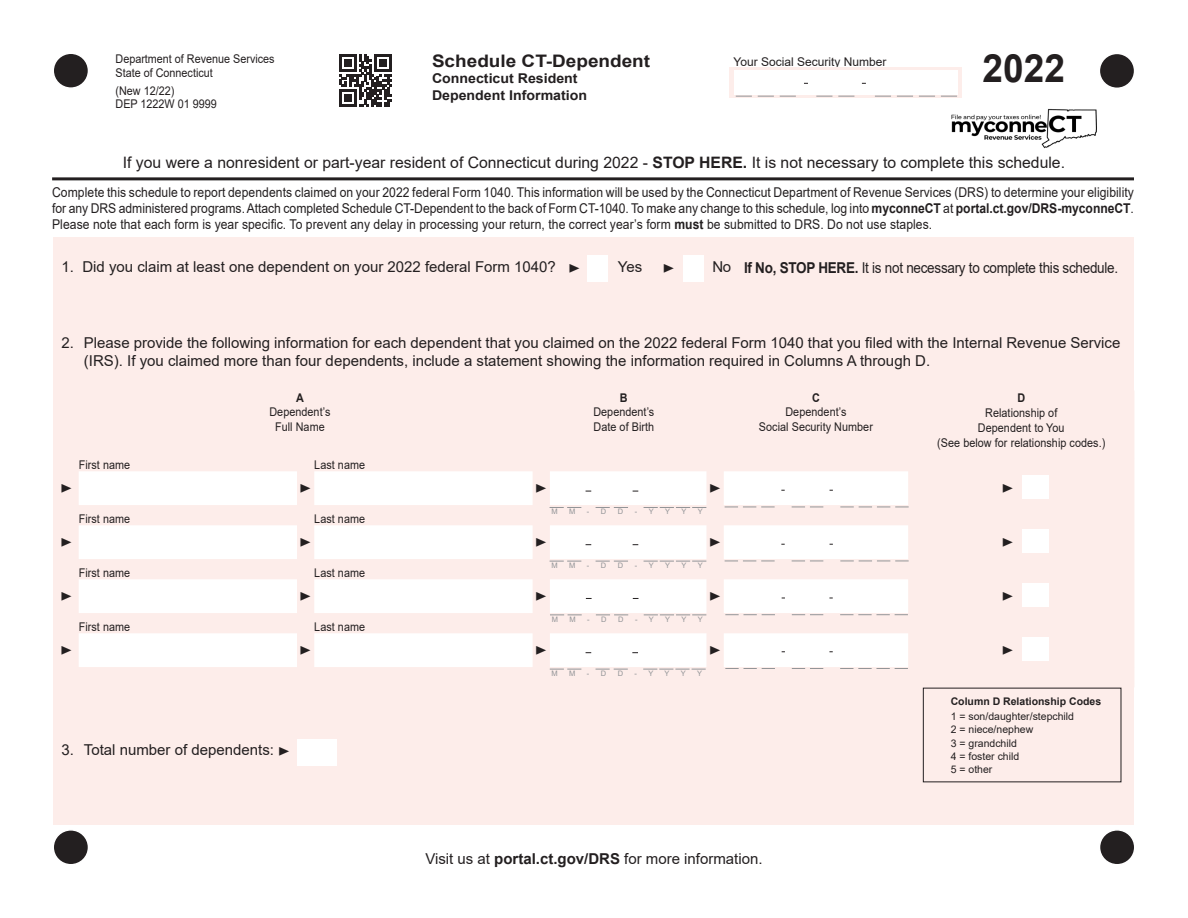
<style>
.page{position:relative;width:1188px;height:918px;background:#fff}
.page>*{position:absolute;margin:0;border:0;box-sizing:border-box;transform-origin:0 0}
.t1{font:700 39px "Arial";color:#231f20;scale:.95 1}
.t2{font:700 17.25px "Arial";color:#231f20;scale:1.1 1}
.t3{font:15.75px "Arial";color:#231f20}
.t4{font:15px/18px "Arial";color:#231f20}
.t5{font:15px "Arial";letter-spacing:-.02em;color:#231f20;scale:.9 1}
.t6{font:13.5px/16.2px "Arial";letter-spacing:.005em;color:#231f20;text-align:justify;scale:.9 1}
.t7{font:700 13.5px/16.5px "Arial";color:#231f20;scale:1.05 1}
.t8{font:12px/14.4px "Arial";letter-spacing:.005em;color:#231f20;scale:.9 1}
.t9{font:12px "Arial";letter-spacing:.005em;color:#231f20}
.t10{font:700 12px "Arial";color:#231f20;scale:.9 1}
.t11{font:10.5px/13.4px "Arial";color:#231f20}
.t12{font:700 10.5px "Arial";color:#231f20}
.t13{font:7.5px "Arial";color:#939598}
.s1{font-weight:700}
</style>
<div class="page">
<img style="left:951px;top:108px;width:146px;height:41px">
<div style="left:53px;top:53px;width:35px;height:35px;background:#231f20;border-radius:50%"></div>
<div style="left:53px;top:53px;width:36px;height:36px;border:2px solid #fff;border-radius:50%"></div>
<div style="left:1099px;top:53px;width:36px;height:35px;background:#231f20;border-radius:50%"></div>
<div style="left:1099px;top:53px;width:36px;height:36px;border:2px solid #fff;border-radius:50%"></div>
<div style="left:53px;top:830px;width:35px;height:35px;background:#231f20;border-radius:50%"></div>
<div style="left:53px;top:829px;width:36px;height:37px;border:2px solid #fff;border-radius:50%"></div>
<div style="left:1100px;top:830px;width:35px;height:35px;background:#231f20;border-radius:50%"></div>
<div style="left:1099px;top:829px;width:36px;height:37px;border:2px solid #fff;border-radius:50%"></div>
<hr style="left:52px;top:177px;width:1082px;height:3px;background:#231f20">
<div style="left:54px;top:238px;width:1080px;height:587px;background:#fdedea"></div>
<svg style="left:339px;top:54px;width:53px;height:53px"></svg>
<svg style="left:730px;top:68px;width:232px;height:30px"></svg>
<div style="left:734px;top:71px;width:223px;height:24px;background:#fff"></div>
<svg style="left:736px;top:96px;width:16px;height:1px"></svg>
<svg style="left:758px;top:96px;width:16px;height:1px"></svg>
<svg style="left:780px;top:96px;width:16px;height:1px"></svg>
<svg style="left:816px;top:96px;width:16px;height:1px"></svg>
<svg style="left:838px;top:96px;width:16px;height:1px"></svg>
<svg style="left:875px;top:96px;width:16px;height:1px"></svg>
<svg style="left:897px;top:96px;width:16px;height:1px"></svg>
<svg style="left:919px;top:96px;width:16px;height:1px"></svg>
<svg style="left:941px;top:96px;width:16px;height:1px"></svg>
<svg style="left:79px;top:471px;width:829px;height:196px;fill:#fff"></svg>
<svg style="left:596px;top:507px;width:32px;height:1px"></svg>
<svg style="left:644px;top:507px;width:62px;height:1px"></svg>
<svg style="left:550px;top:507px;width:31px;height:1px"></svg>
<svg style="left:725px;top:507px;width:50px;height:1px"></svg>
<svg style="left:792px;top:507px;width:31px;height:1px"></svg>
<svg style="left:840px;top:507px;width:69px;height:1px"></svg>
<svg style="left:596px;top:561px;width:32px;height:1px"></svg>
<svg style="left:644px;top:561px;width:62px;height:1px"></svg>
<svg style="left:550px;top:561px;width:31px;height:1px"></svg>
<svg style="left:596px;top:615px;width:32px;height:1px"></svg>
<svg style="left:644px;top:615px;width:62px;height:1px"></svg>
<svg style="left:550px;top:615px;width:32px;height:1px"></svg>
<svg style="left:596px;top:669px;width:32px;height:1px"></svg>
<svg style="left:643px;top:669px;width:63px;height:1px"></svg>
<svg style="left:550px;top:669px;width:31px;height:1px"></svg>
<svg style="left:725px;top:561px;width:50px;height:1px"></svg>
<svg style="left:792px;top:561px;width:31px;height:1px"></svg>
<svg style="left:840px;top:561px;width:69px;height:1px"></svg>
<svg style="left:725px;top:614px;width:50px;height:1px"></svg>
<svg style="left:792px;top:614px;width:31px;height:1px"></svg>
<svg style="left:840px;top:614px;width:68px;height:1px"></svg>
<svg style="left:725px;top:668px;width:50px;height:1px"></svg>
<svg style="left:792px;top:668px;width:31px;height:1px"></svg>
<svg style="left:840px;top:668px;width:68px;height:1px"></svg>
<div style="left:1022px;top:475px;width:27px;height:24px;background:#fff"></div>
<div style="left:1022px;top:529px;width:27px;height:24px;background:#fff"></div>
<div style="left:1022px;top:583px;width:27px;height:24px;background:#fff"></div>
<div style="left:1022px;top:637px;width:27px;height:24px;background:#fff"></div>
<div style="left:587px;top:255px;width:20px;height:27px;background:#fff"></div>
<div style="left:683px;top:255px;width:21px;height:27px;background:#fff"></div>
<div style="left:297px;top:739px;width:40px;height:27px;background:#fff"></div>
<svg style="left:301px;top:484px;width:10px;height:9px"></svg>
<svg style="left:536px;top:484px;width:10px;height:9px"></svg>
<svg style="left:710px;top:484px;width:10px;height:9px"></svg>
<svg style="left:301px;top:538px;width:10px;height:9px"></svg>
<svg style="left:536px;top:538px;width:10px;height:9px"></svg>
<svg style="left:710px;top:538px;width:10px;height:9px"></svg>
<svg style="left:301px;top:592px;width:10px;height:9px"></svg>
<svg style="left:536px;top:592px;width:10px;height:9px"></svg>
<svg style="left:710px;top:592px;width:10px;height:9px"></svg>
<svg style="left:301px;top:646px;width:10px;height:9px"></svg>
<svg style="left:536px;top:646px;width:10px;height:9px"></svg>
<svg style="left:710px;top:646px;width:10px;height:9px"></svg>
<p class="t8" style="left:116px;top:52px;width:178px;line-height:13.5px">Department of Revenue Services<br>State of Connecticut</p>
<p class="t8" style="left:116px;top:84px;width:114px;line-height:13.5px">(New 12/22)<br>DEP 1222W 01 9999</p>
<p class="t2" style="left:432px;top:48px;width:200px">Schedule CT-Dependent</p>
<p class="t7" style="left:432px;top:70px;width:149px">Connecticut Resident<br>Dependent Information</p>
<p class="t9" style="left:734px;top:54px;width:154px">Your Social Security Number</p>
<h1 class="t1" style="left:983px;top:41px;width:88px">2022</h1>
<p class="t3" style="left:123px;top:152px;width:944px">If you were a nonresident or part-year resident of Connecticut during 2022 - <span class="s1">STOP HERE.</span> It is not necessary to complete this schedule.</p>
<p class="t6" style="left:52px;top:184px;width:1204px">Complete this schedule to report dependents claimed on your 2022 federal Form 1040. This information will be used by the Connecticut Department of Revenue Services (DRS) to determine your eligibility for any DRS administered programs. Attach completed Schedule CT‑Dependent to the back of Form CT‑1040. To make any change to this schedule, log into <span class="s1">myconneCT</span> at <span class="s1">portal.ct.gov/DRS-myconneCT</span>.<br>Please note that each form is year specific. To prevent any delay in processing your return, the correct year’s form <span class="s1">must</span> be submitted to DRS. Do not use staples.</p>
<p class="t4" style="left:61px;top:258px;width:520px">1. Did you claim at least one dependent on your 2022 federal Form 1040? ◆</p>
<p class="t4" style="left:618px;top:258px;width:26px">Yes</p>
<p class="t4" style="left:712px;top:258px;width:20px">No</p>
<p class="t5" style="left:744px;top:257px;width:417px"><span class="s1">If No, STOP HERE.</span> It is not necessary to complete this schedule.</p>
<p class="t4" style="left:84px;top:334px;width:1038px;text-indent:-22px">2. Please provide the following information for each dependent that you claimed on the 2022 federal Form 1040 that you filed with the Internal Revenue Service (IRS). If you claimed more than four dependents, include a statement showing the information required in Columns A through D.</p>
<p class="t10" style="left:296px;top:389px;width:10px">A</p>
<p class="t8" style="left:269px;top:405px;width:69px;text-align:center">Dependent’s<br>Full Name</p>
<p class="t8" style="left:79px;top:458px;width:59px">First name</p>
<p class="t8" style="left:314px;top:458px;width:58px">Last name</p>
<p class="t8" style="left:79px;top:511px;width:59px">First name</p>
<p class="t8" style="left:314px;top:511px;width:58px">Last name</p>
<p class="t8" style="left:79px;top:565px;width:59px">First name</p>
<p class="t8" style="left:314px;top:565px;width:58px">Last name</p>
<p class="t8" style="left:79px;top:619px;width:59px">First name</p>
<p class="t8" style="left:314px;top:619px;width:58px">Last name</p>
<p class="t4" style="left:61px;top:741px;width:230px">3. Total number of dependents: ◆</p>
<p class="t10" style="left:620px;top:389px;width:10px">B</p>
<p class="t8" style="left:593px;top:405px;width:69px">Dependent’s<br>Date of Birth</p>
<p class="t13" style="left:551px;top:507px;width:8px">M</p>
<p class="t13" style="left:569px;top:507px;width:8px">M</p>
<p class="t13" style="left:587px;top:507px;width:21px">- D</p>
<p class="t13" style="left:618px;top:507px;width:7px">D</p>
<p class="t13" style="left:635px;top:507px;width:20px">- Y</p>
<p class="t13" style="left:665px;top:507px;width:7px">Y</p>
<p class="t13" style="left:681px;top:507px;width:7px">Y</p>
<p class="t13" style="left:698px;top:507px;width:7px">Y</p>
<p class="t13" style="left:551px;top:560px;width:8px">M</p>
<p class="t13" style="left:569px;top:560px;width:8px">M</p>
<p class="t13" style="left:587px;top:560px;width:21px">- D</p>
<p class="t13" style="left:618px;top:560px;width:7px">D</p>
<p class="t13" style="left:635px;top:560px;width:20px">- Y</p>
<p class="t13" style="left:665px;top:560px;width:7px">Y</p>
<p class="t13" style="left:681px;top:560px;width:7px">Y</p>
<p class="t13" style="left:698px;top:560px;width:7px">Y</p>
<p class="t13" style="left:552px;top:614px;width:8px">M</p>
<p class="t13" style="left:569px;top:614px;width:8px">M</p>
<p class="t13" style="left:587px;top:614px;width:21px">- D</p>
<p class="t13" style="left:618px;top:614px;width:7px">D</p>
<p class="t13" style="left:635px;top:614px;width:20px">- Y</p>
<p class="t13" style="left:665px;top:614px;width:7px">Y</p>
<p class="t13" style="left:681px;top:614px;width:7px">Y</p>
<p class="t13" style="left:698px;top:614px;width:7px">Y</p>
<p class="t13" style="left:552px;top:668px;width:8px">M</p>
<p class="t13" style="left:569px;top:668px;width:8px">M</p>
<p class="t13" style="left:587px;top:668px;width:21px">- D</p>
<p class="t13" style="left:618px;top:668px;width:7px">D</p>
<p class="t13" style="left:635px;top:668px;width:20px">- Y</p>
<p class="t13" style="left:665px;top:668px;width:7px">Y</p>
<p class="t13" style="left:681px;top:668px;width:7px">Y</p>
<p class="t13" style="left:697px;top:668px;width:7px">Y</p>
<p class="t10" style="left:812px;top:389px;width:10px">C</p>
<p class="t8" style="left:759px;top:405px;width:128px;text-align:center">Dependent’s<br>Social Security Number</p>
<p class="t4" style="left:425px;top:850px;width:339px">Visit us at <span class="s1">portal.ct.gov/DRS</span> for more information.</p>
<p class="t10" style="left:1017px;top:389px;width:10px">D</p>
<p class="t8" style="left:937px;top:405px;width:188px;line-height:15px;text-align:center">Relationship of<br>Dependent to You<br>(See below for relationship codes.)</p>
<p class="t12" style="left:951px;top:694px;width:152px">Column D Relationship Codes</p>
<p class="t11" style="left:951px;top:709px;width:125px">1 = son/daughter/stepchild<br>2 = niece/nephew<br>3 = grandchild<br>4 = foster child<br>5 = other</p>
</div>
